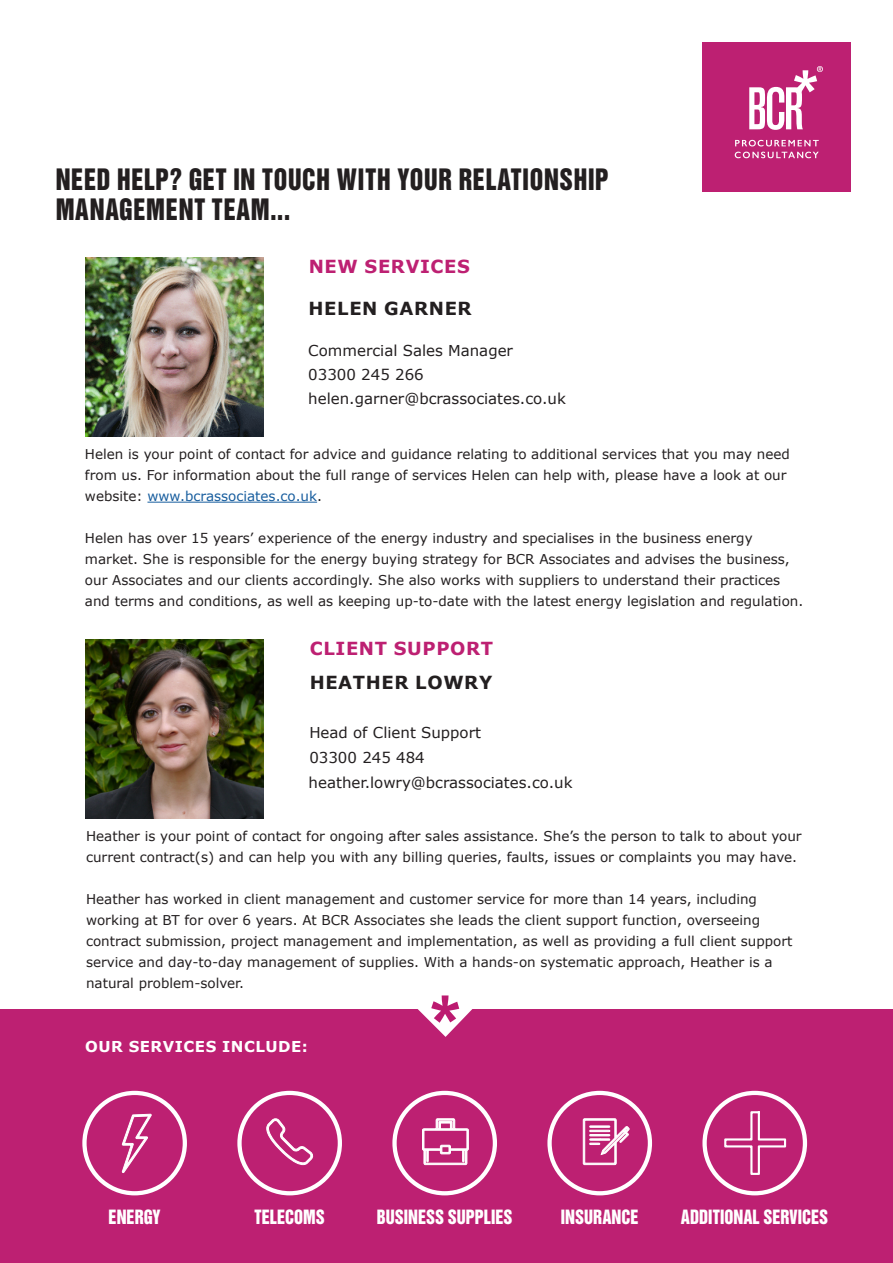
<style>
.page{position:relative;width:893px;height:1263px;background:#fff}
.page>*{position:absolute;margin:0;border:0;box-sizing:border-box;transform-origin:0 0}
.Heading{font:900 27px "Newhouse DTS Cond";letter-spacing:.025em;color:#231f20}
.t1{font:900 18px "Newhouse DTS Cond";color:#fff}
.Title_Heading{font:700 18px "Verdana";letter-spacing:.035em;color:#bd2072}
.Title_Heading-2{font:700 18px "Verdana";letter-spacing:.035em;color:#231f20}
.Body_Text{font:15px "Verdana";color:#231f20}
.Title_Heading-3{font:700 15px "Verdana";letter-spacing:.035em;color:#fff}
.Body_Text-2{font:13.5px/21px "Verdana";color:#231f20}
.s1{color:#175d9e}
</style>
<div class="page">
<div style="left:0;top:1010px;width:893px;height:253px;background:#bd2072"></div>
<svg style="left:417px;top:995px;width:56px;height:42px"></svg>
<hr style="left:147px;top:502px;width:170px;height:1px;background:#175d9e">
<img style="left:85px;top:257px;width:179px;height:179px">
<img style="left:85px;top:640px;width:179px;height:178px">
<div style="left:702px;top:1091px;width:105px;height:104px;border:4px solid #fff;border-radius:50%"></div>
<svg style="left:724px;top:1111px;width:62px;height:64px"></svg>
<svg style="left:266px;top:1118px;width:48px;height:47px"></svg>
<div style="left:237px;top:1091px;width:105px;height:104px;border:4px solid #fff;border-radius:50%"></div>
<div style="left:82px;top:1091px;width:105px;height:104px;border:4px solid #fff;border-radius:50%"></div>
<svg style="left:121px;top:1113px;width:31px;height:60px"></svg>
<svg style="left:422px;top:1118px;width:47px;height:47px"></svg>
<div style="left:392px;top:1091px;width:105px;height:104px;border:4px solid #fff;border-radius:50%"></div>
<svg style="left:582px;top:1118px;width:48px;height:47px"></svg>
<div style="left:547px;top:1091px;width:105px;height:104px;border:4px solid #fff;border-radius:50%"></div>
<div style="left:702px;top:43px;width:148px;height:148px;background:#bd2072"></div>
<svg style="left:749px;top:66px;width:74px;height:64px"></svg>
<svg style="left:735px;top:140px;width:84px;height:6px"></svg>
<svg style="left:735px;top:152px;width:84px;height:6px"></svg>
<p class="Heading" style="left:56px;top:162px;width:555px">NEED HELP? GET IN TOUCH WITH YOUR RELATIONSHIP</p>
<p class="Heading" style="left:56px;top:192px;width:236px">MANAGEMENT TEAM...</p>
<p class="Title_Heading" style="left:309px;top:253px;width:163px">NEW SERVICES</p>
<p class="Title_Heading-2" style="left:309px;top:295px;width:165px">HELEN GARNER</p>
<p class="Body_Text" style="left:308px;top:340px;width:206px">Commercial Sales Manager</p>
<p class="Body_Text" style="left:308px;top:364px;width:117px">03300 245 266</p>
<p class="Body_Text" style="left:308px;top:388px;width:259px">helen.garner@bcrassociates.co.uk</p>
<p class="Body_Text-2" style="left:85px;top:443px;width:706px">Helen is your point of contact for advice and guidance relating to additional services that you may need from us. For information about the full range of services Helen can help with, please have a look at our website: <span class="s1">www.bcrassociates.co.uk</span>.</p>
<p class="Body_Text-2" style="left:85px;top:527px;width:720px">Helen has over 15 years’ experience of the energy industry and specialises in the business energy market. She is responsible for the energy buying strategy for BCR Associates and advises the business, our Associates and our clients accordingly. She also works with suppliers to understand their practices and terms and conditions, as well as keeping up-to-date with the latest energy legislation and regulation.</p>
<p class="Title_Heading" style="left:310px;top:636px;width:185px">CLIENT SUPPORT</p>
<p class="Title_Heading-2" style="left:310px;top:669px;width:184px">HEATHER LOWRY</p>
<p class="Body_Text" style="left:309px;top:722px;width:173px">Head of Client Support</p>
<p class="Body_Text" style="left:309px;top:747px;width:117px">03300 245 484</p>
<p class="Body_Text" style="left:309px;top:772px;width:265px">heather.lowry@bcrassociates.co.uk</p>
<p class="Body_Text-2" style="left:86px;top:825px;width:717px">Heather is your point of contact for ongoing after sales assistance. She’s the person to talk to about your current contract(s) and can help you with any billing queries, faults, issues or complaints you may have.</p>
<p class="Body_Text-2" style="left:86px;top:888px;width:708px">Heather has worked in client management and customer service for more than 14 years, including working at BT for over 6 years. At BCR Associates she leads the client support function, overseeing contract submission, project management and implementation, as well as providing a full client support service and day-to-day management of supplies. With a hands-on systematic approach, Heather is a natural problem-solver.</p>
<p class="Title_Heading-3" style="left:85px;top:1036px;width:224px">OUR SERVICES INCLUDE:</p>
<p class="t1" style="left:109px;top:1206px;width:54px">ENERGY</p>
<p class="t1" style="left:254px;top:1206px;width:72px">TELECOMS</p>
<p class="t1" style="left:377px;top:1206px;width:137px">BUSINESS SUPPLIES</p>
<p class="t1" style="left:561px;top:1206px;width:79px">INSURANCE</p>
<p class="t1" style="left:681px;top:1206px;width:149px">ADDITIONAL SERVICES</p>
</div>
